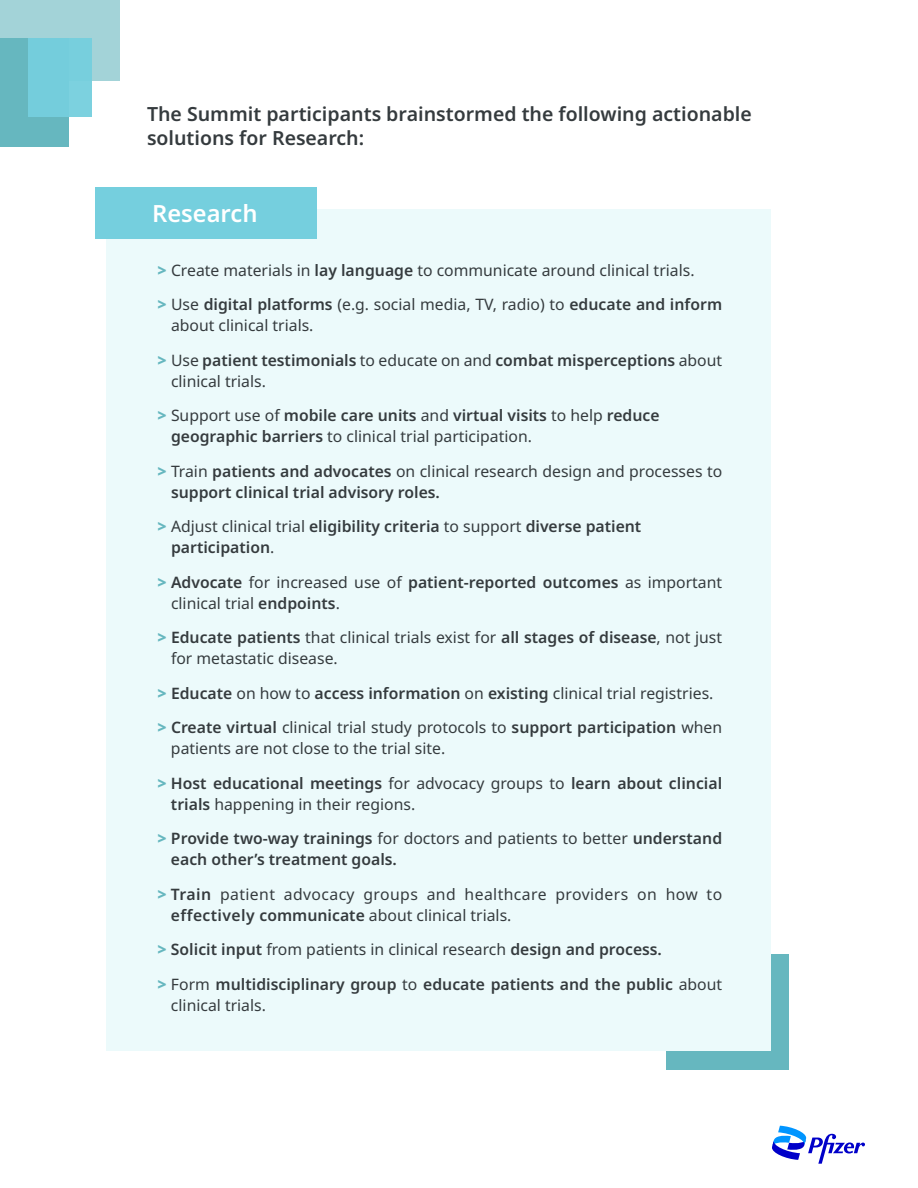
<style>
.page{position:relative;width:918px;height:1188px;background:#fff}
.page>*{position:absolute;margin:0;border:0;box-sizing:border-box;transform-origin:0 0}
.headline{font:600 23.7px "Noto Sans";color:#fff}
.body{font:600 19.5px/24px "Noto Sans";color:#353b3e}
.t1{font:600 15.75px/21px "Noto Sans";color:#353b3e}
.t2{font:15.75px/21px "Noto Sans";color:#353b3e}
.t3{font:15.75px/21px "Noto Sans";letter-spacing:.025em;color:#353b3e}
.s1{font-weight:900;color:#66b7bf}
.s2{font-weight:600}
.s3{font-weight:400}
</style>
<div class="page">
<div style="left:0;top:38px;width:68px;height:109px;background:#66b7bf"></div>
<svg style="left:0;top:0;width:120px;height:81px;fill:#a3d3d8"></svg>
<div style="left:28px;top:38px;width:64px;height:79px;background:#75cfde"></div>
<svg style="left:773px;top:1126px;width:92px;height:38px"></svg>
<div style="left:666px;top:954px;width:123px;height:116px;background:#66b7bf"></div>
<div style="left:106px;top:209px;width:665px;height:842px;background:#ecfafb"></div>
<div style="left:95px;top:188px;width:221px;height:51px;background:#75cfde"></div>
<p class="body" style="left:147px;top:102px;width:606px">The Summit participants brainstormed the following actionable solutions for Research:</p>
<p class="headline" style="left:152px;top:196px;width:107px">Research</p>
<p class="t2" style="left:158px;top:260px;width:539px"><span class="s1">&gt;</span> Create materials in <span class="s2">lay language</span> to communicate around clinical trials.</p>
<p class="t2" style="left:171px;top:294px;width:553px;text-indent:-14px"><span class="s1">&gt;</span> Use <span class="s2">digital platforms</span> (e.g. social media, TV, radio) to <span class="s2">educate and inform </span>about clinical trials.</p>
<p class="t1" style="left:171px;top:350px;width:553px;text-indent:-14px"><span class="s1">&gt;</span> <span class="s3">Use</span> patient testimonials <span class="s3">to educate on and</span> combat misperceptions <span class="s3">about clinical trials.</span></p>
<p class="t1" style="left:171px;top:405px;width:490px;text-indent:-14px"><span class="s1">&gt;</span> <span class="s3">Support use of</span> mobile care units <span class="s3">and</span> virtual visits <span class="s3">to help</span> reduce geographic barriers <span class="s3">to clinical trial participation.</span></p>
<p class="t1" style="left:171px;top:461px;width:553px;text-indent:-14px"><span class="s1">&gt;</span> <span class="s3">Train</span> patients and advocates <span class="s3">on clinical research design and processes to </span>support clinical trial advisory roles.</p>
<p class="t1" style="left:171px;top:516px;width:472px;text-indent:-14px"><span class="s1">&gt;</span> <span class="s3">Adjust clinical trial</span> eligibility criteria <span class="s3">to support</span> diverse patient participation<span class="s3">.</span></p>
<p class="t2" style="left:171px;top:572px;width:553px;text-indent:-14px"><span class="s1">&gt;</span> <span class="s2">Advocate</span> for increased use of <span class="s2">patient-reported outcomes</span> as important clinical trial <span class="s2">endpoints</span>.</p>
<p class="t2" style="left:171px;top:627px;width:553px;text-indent:-14px"><span class="s1">&gt;</span> <span class="s2">Educate patients</span> that clinical trials exist for <span class="s2">all stages of disease</span>, not just for metastatic disease.</p>
<p class="t2" style="left:158px;top:683px;width:557px"><span class="s1">&gt;</span> <span class="s2">Educate</span> on how to <span class="s2">access information</span> on <span class="s2">existing</span> clinical trial registries.</p>
<p class="t2" style="left:171px;top:717px;width:553px;text-indent:-13px"><span class="s1">&gt;</span> <span class="s2">Create virtual</span> clinical trial study protocols to <span class="s2">support participation</span> when patients are not close to the trial site.</p>
<p class="t1" style="left:171px;top:773px;width:553px;text-indent:-14px"><span class="s1">&gt;</span> Host educational meetings <span class="s3">for advocacy groups to</span> learn about clincial trials <span class="s3">happening in their regions.</span></p>
<p class="t1" style="left:171px;top:828px;width:553px;text-indent:-14px"><span class="s1">&gt;</span> Provide two-way trainings <span class="s3">for doctors and patients to better</span> understand each other’s treatment goals.</p>
<p class="t3" style="left:171px;top:884px;width:553px;text-indent:-14px"><span class="s1">&gt;</span> <span class="s2">Train</span> patient advocacy groups and healthcare providers on how to <span class="s2">effectively communicate</span> about clinical trials.</p>
<p class="t2" style="left:157px;top:939px;width:506px"><span class="s1">&gt;</span> <span class="s2">Solicit input</span> from patients in clinical research <span class="s2">design and process.</span></p>
<p class="t1" style="left:171px;top:974px;width:553px;text-indent:-14px"><span class="s1">&gt;</span> <span class="s3">Form</span> multidisciplinary group <span class="s3">to</span> educate patients and the public <span class="s3">about clinical trials.</span></p>
</div>
